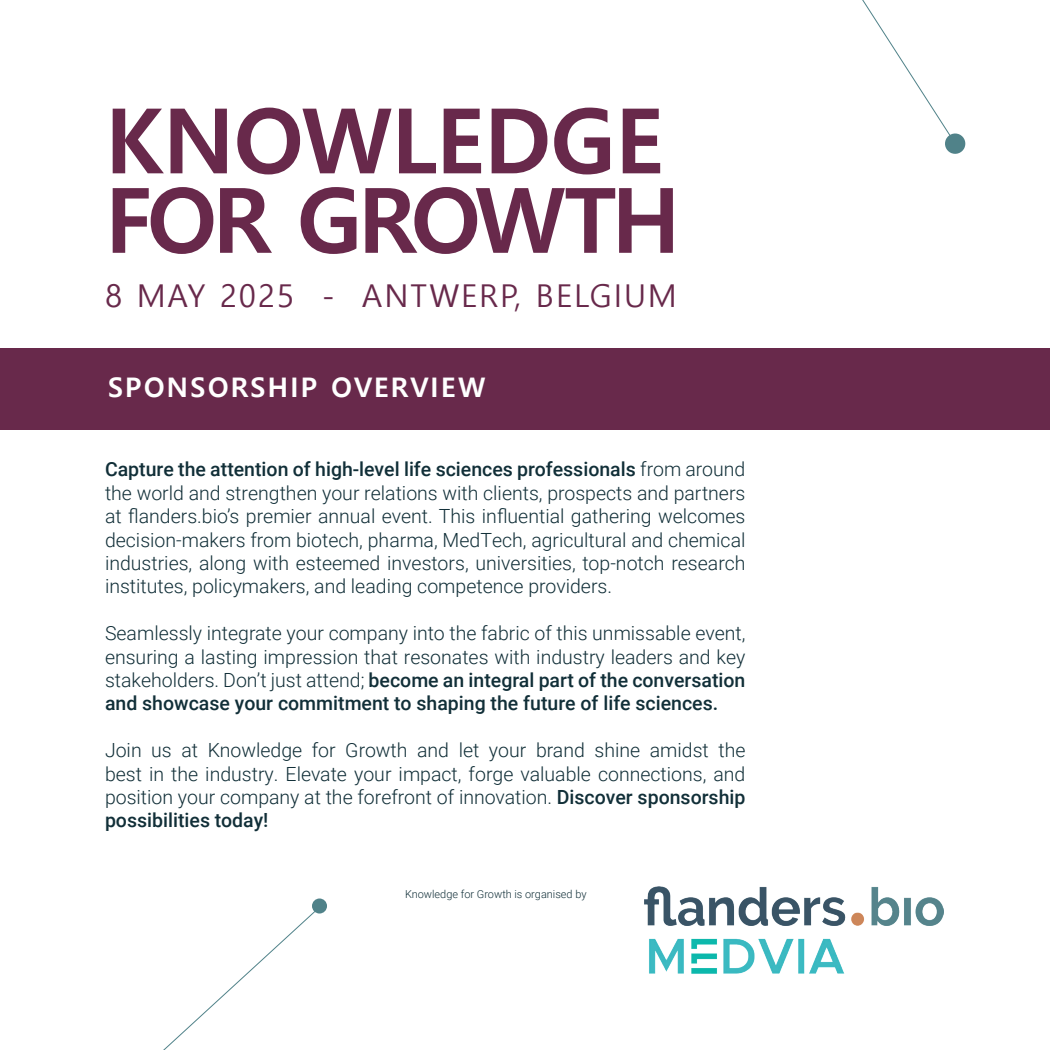
<style>
.page{position:relative;width:1050px;height:1050px;background:#fff}
.page>*{position:absolute;margin:0;border:0;box-sizing:border-box;transform-origin:0 0}
.t1{font:700 90px/79.5px "Malgun Gothic";letter-spacing:-.02em;color:#68294b}
.t2{font:31.5px "Malgun Gothic";letter-spacing:.055em;color:#68294b}
.t3{font:700 27px "Malgun Gothic";letter-spacing:.075em;color:#fff}
.t4{font:300 19.5px/23.4px "Roboto";color:#112f38;text-align:justify}
.t5{font:300 10.95px "Roboto";color:#112f38}
.s1{font-weight:500}
</style>
<div class="page">
<div style="left:0;top:348px;width:1050px;height:81px;background:#68294b"></div>
<svg style="left:163px;top:909px;width:152px;height:141px"></svg>
<div style="left:312px;top:899px;width:15px;height:15px;background:#508289;border-radius:50%"></div>
<svg style="left:862px;top:0;width:104px;height:154px"></svg>
<img style="left:644px;top:887px;width:300px;height:38px">
<img style="left:649px;top:938px;width:196px;height:36px">
<h1 class="t1" style="left:105px;top:102px;width:577px">KNOWLEDGE<br>FOR GROWTH</h1>
<h2 class="t2" style="left:105px;top:278px;width:573px">8 MAY 2025 - ANTWERP, BELGIUM</h2>
<h3 class="t3" style="left:108px;top:371px;width:379px">SPONSORSHIP OVERVIEW</h3>
<p class="t4" style="left:105px;top:457px;width:642px"><span class="s1">Capture the attention of high-level life sciences professionals</span> from around the world and strengthen your relations with clients, prospects and partners at flanders.bio’s premier annual event. This influential gathering welcomes decision-makers from biotech, pharma, MedTech, agricultural and chemical industries, along with esteemed investors, universities, top-notch research institutes, policymakers, and leading competence providers.</p>
<p class="t4" style="left:105px;top:621px;width:642px">Seamlessly integrate your company into the fabric of this unmissable event, ensuring a lasting impression that resonates with industry leaders and key stakeholders. Don’t just attend; <span class="s1">become an integral part of the conversation and showcase your commitment to shaping the future of life sciences.</span></p>
<p class="t4" style="left:105px;top:738px;width:642px">Join us at Knowledge for Growth and let your brand shine amidst the best in the industry. Elevate your impact, forge valuable connections, and position your company at the forefront of innovation. <span class="s1">Discover sponsorship possibilities today!</span></p>
<p class="t5" style="left:405px;top:886px;width:183px">Knowledge for Growth is organised by</p>
</div>
